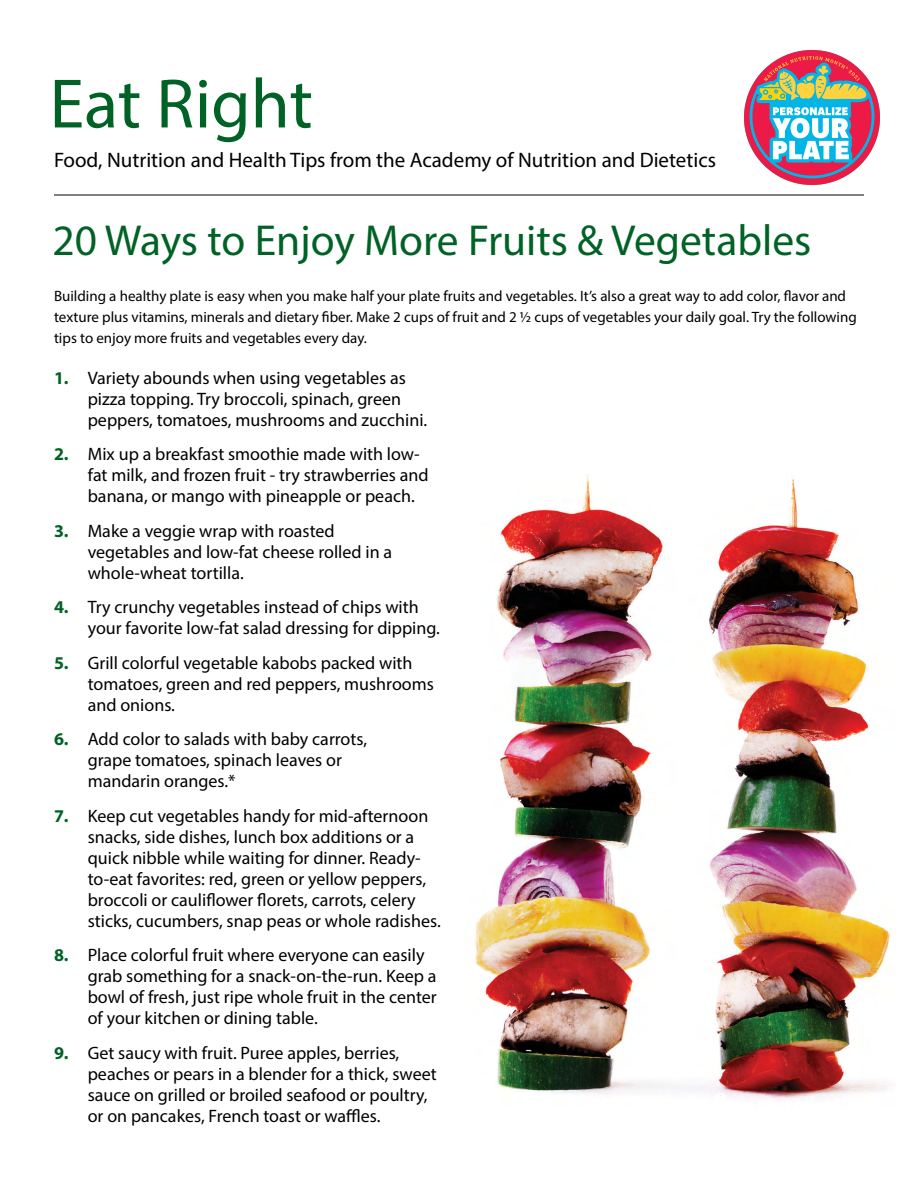
<style>
.page{position:relative;width:918px;height:1188px;background:#fff}
.page>*{position:absolute;margin:0;border:0;box-sizing:border-box;transform-origin:0 0}
.t1{font:70.5px "Myriad Pro";color:#006225}
.t2{font:43.5px "Myriad Pro";color:#006225}
.t3{font:21px "Myriad Pro";color:#000}
.t4{font:18px/21px "Myriad Pro";color:#000}
.t5{font:15px/21px "Myriad Pro";color:#000}
.s1{font-weight:700;color:#006225}
</style>
<div class="page">
<img style="left:475px;top:474px;width:416px;height:625px">
<hr style="left:54px;top:195px;width:810px;height:1px;background:#000">
<img style="left:744px;top:50px;width:135px;height:135px">
<h1 class="t1" style="left:50px;top:60px;width:265px">Eat Right</h1>
<p class="t3" style="left:54px;top:147px;width:664px">Food, Nutrition and Health Tips from the Academy of Nutrition and Dietetics</p>
<h2 class="t2" style="left:52px;top:214px;width:760px">20 Ways to Enjoy More Fruits &amp; Vegetables</h2>
<p class="t5" style="left:54px;top:285px;width:804px">Building a healthy plate is easy when you make half your plate fruits and vegetables. It’s also a great way to add color, flavor and texture plus vitamins, minerals and dietary fiber. Make 2 cups of fruit and 2 ½ cups of vegetables your daily goal. Try the following tips to enjoy more fruits and vegetables every day.</p>
<p class="t4" style="left:88px;top:367px;width:341px;text-indent:-34px"><span class="s1">1.</span> Variety abounds when using vegetables as pizza topping. Try broccoli, spinach, green peppers, tomatoes, mushrooms and zucchini.</p>
<p class="t4" style="left:88px;top:443px;width:342px;text-indent:-34px"><span class="s1">2.</span> Mix up a breakfast smoothie made with low&shy;fat milk, and frozen fruit - try strawberries and banana, or mango with pineapple or peach.</p>
<p class="t4" style="left:88px;top:520px;width:306px;text-indent:-34px"><span class="s1">3.</span> Make a veggie wrap with roasted vegetables and low-fat cheese rolled in a whole-wheat tortilla.</p>
<p class="t4" style="left:88px;top:596px;width:354px;text-indent:-34px"><span class="s1">4.</span> Try crunchy vegetables instead of chips with your favorite low-fat salad dressing for dipping.</p>
<p class="t4" style="left:88px;top:652px;width:348px;text-indent:-34px"><span class="s1">5.</span> Grill colorful vegetable kabobs packed with tomatoes, green and red peppers, mushrooms and onions.</p>
<p class="t4" style="left:88px;top:728px;width:281px;text-indent:-34px"><span class="s1">6.</span> Add color to salads with baby carrots, grape tomatoes, spinach leaves or mandarin oranges.*</p>
<p class="t4" style="left:88px;top:805px;width:355px;text-indent:-34px"><span class="s1">7.</span> Keep cut vegetables handy for mid-afternoon snacks, side dishes, lunch box additions or a quick nibble while waiting for dinner. Ready&shy;to-eat favorites: red, green or yellow peppers, broccoli or cauliflower florets, carrots, celery sticks, cucumbers, snap peas or whole radishes.</p>
<p class="t4" style="left:88px;top:945px;width:351px;text-indent:-34px"><span class="s1">8.</span> Place colorful fruit where everyone can easily grab something for a snack-on-the-run. Keep a bowl of fresh, just ripe whole fruit in the center of your kitchen or dining table.</p>
<p class="t4" style="left:88px;top:1042px;width:350px;text-indent:-34px"><span class="s1">9.</span> Get saucy with fruit. Puree apples, berries, peaches or pears in a blender for a thick, sweet sauce on grilled or broiled seafood or poultry, or on pancakes, French toast or waffles.</p>
</div>
